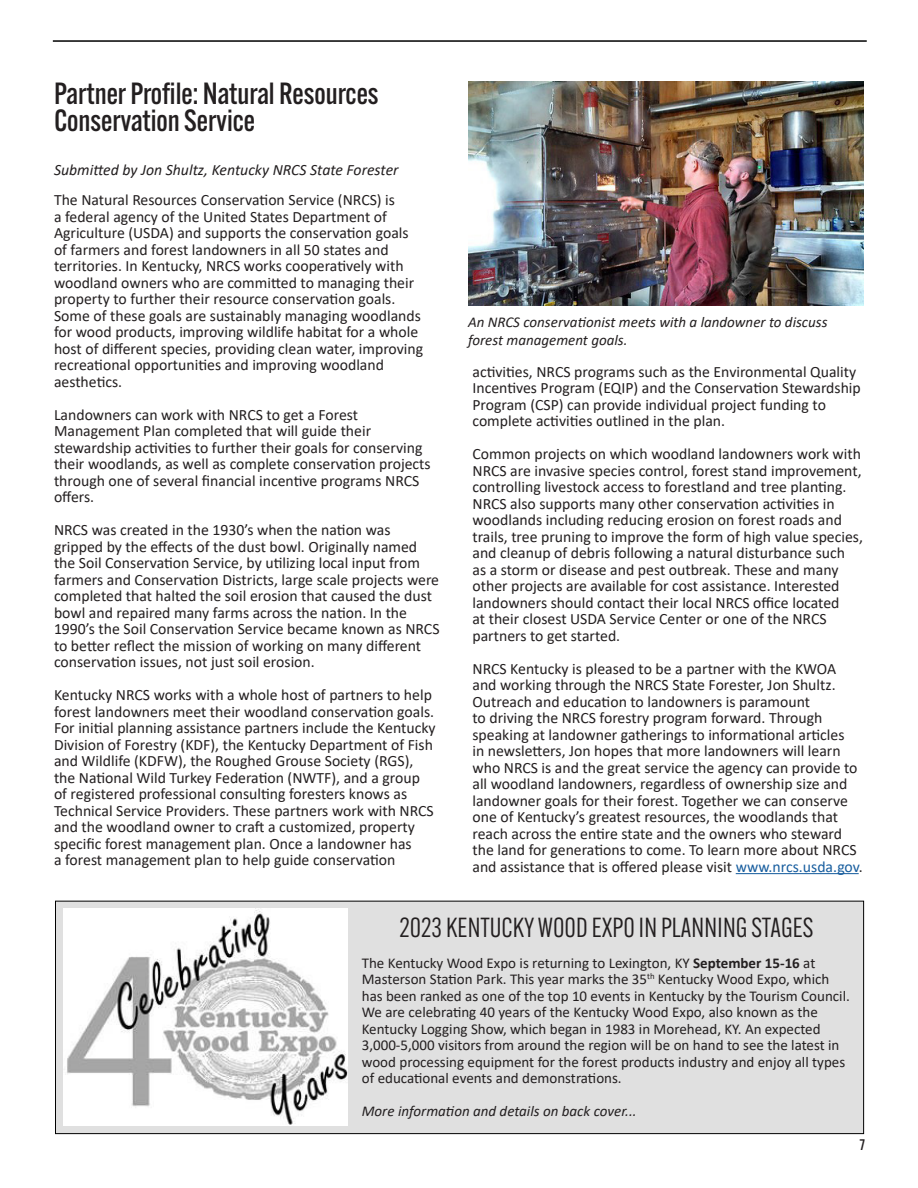
<style>
.page{position:relative;width:918px;height:1188px;background:#fff}
.page>*{position:absolute;margin:0;border:0;box-sizing:border-box;transform-origin:0 0}
.t1{font:500 30px/27px "Alternate Gothic ATF";color:#231f20}
.t2{font:27px "Alternate Gothic ATF";color:#231f20}
.t3{font:15.75px/16.5px "Calibri";color:#231f20}
.t4{font:italic 15.75px "Calibri";color:#231f20}
.t5{font:15px/16.5px "Calibri";color:#231f20}
.t6{font:italic 15px/18px "Calibri";color:#231f20}
.t7{font:500 15px "Alternate Gothic ATF";color:#231f20}
.s1{color:#175d9e}
.s2{font-weight:700}
</style>
<div class="page">
<div style="left:55px;top:901px;width:809px;height:233px;background:#e0e0e0;border:1px solid #000"></div>
<hr style="left:736px;top:873px;width:123px;height:1px;background:#175d9e">
<hr style="left:53px;top:40px;width:814px;height:2px;background:#000">
<img style="left:468px;top:81px;width:396px;height:224px">
<img style="left:64px;top:908px;width:284px;height:217px">
<p class="t1" style="left:54px;top:79px;width:326px">Partner Profile: Natural Resources<br>Conservation Service</p>
<p class="t4" style="left:54px;top:159px;width:346px">Submitted by Jon Shultz, Kentucky NRCS State Forester</p>
<p class="t3" style="left:54px;top:191px;width:371px">The Natural Resources Conservation Service (NRCS) is<br>a federal agency of the United States Department of Agriculture (USDA) and supports the conservation goals of farmers and forest landowners in all 50 states and territories. In Kentucky, NRCS works cooperatively with woodland owners who are committed to managing their property to further their resource conservation goals.<br>Some of these goals are sustainably managing woodlands for wood products, improving wildlife habitat for a whole host of different species, providing clean water, improving recreational opportunities and improving woodland aesthetics.</p>
<p class="t3" style="left:54px;top:406px;width:378px">Landowners can work with NRCS to get a Forest Management Plan completed that will guide their stewardship activities to further their goals for conserving their woodlands, as well as complete conservation projects through one of several financial incentive programs NRCS offers.</p>
<p class="t3" style="left:54px;top:521px;width:387px">NRCS was created in the 1930’s when the nation was gripped by the effects of the dust bowl. Originally named the Soil Conservation Service, by utilizing local input from farmers and Conservation Districts, large scale projects were completed that halted the soil erosion that caused the dust bowl and repaired many farms across the nation. In the 1990’s the Soil Conservation Service became known as NRCS to better reflect the mission of working on many different conservation issues, not just soil erosion.</p>
<p class="t3" style="left:54px;top:686px;width:383px">Kentucky NRCS works with a whole host of partners to help forest landowners meet their woodland conservation goals.<br>For initial planning assistance partners include the Kentucky Division of Forestry (KDF), the Kentucky Department of Fish and Wildlife (KDFW), the Roughed Grouse Society (RGS), the National Wild Turkey Federation (NWTF), and a group of registered professional consulting foresters knows as Technical Service Providers. These partners work with NRCS and the woodland owner to craft a customized, property specific forest management plan. Once a landowner has<br>a forest management plan to help guide conservation</p>
<p class="t6" style="left:468px;top:312px;width:361px">An NRCS conservationist meets with a landowner to discuss forest management goals.</p>
<p class="t3" style="left:472px;top:363px;width:390px">activities, NRCS programs such as the Environmental Quality Incentives Program (EQIP) and the Conservation Stewardship Program (CSP) can provide individual project funding to complete activities outlined in the plan.</p>
<p class="t3" style="left:472px;top:445px;width:392px">Common projects on which woodland landowners work with NRCS are invasive species control, forest stand improvement, controlling livestock access to forestland and tree planting.<br>NRCS also supports many other conservation activities in woodlands including reducing erosion on forest roads and trails, tree pruning to improve the form of high value species, and cleanup of debris following a natural disturbance such<br>as a storm or disease and pest outbreak. These and many other projects are available for cost assistance. Interested landowners should contact their local NRCS office located<br>at their closest USDA Service Center or one of the NRCS partners to get started.</p>
<p class="t3" style="left:472px;top:660px;width:392px">NRCS Kentucky is pleased to be a partner with the KWOA and working through the NRCS State Forester, Jon Shultz.<br>Outreach and education to landowners is paramount<br>to driving the NRCS forestry program forward. Through speaking at landowner gatherings to informational articles<br>in newsletters, Jon hopes that more landowners will learn who NRCS is and the great service the agency can provide to all woodland landowners, regardless of ownership size and landowner goals for their forest. Together we can conserve one of Kentucky’s greatest resources, the woodlands that reach across the entire state and the owners who steward the land for generations to come. To learn more about NRCS and assistance that is offered please visit <span class="s1">www.nrcs.usda.gov</span>.</p>
<p class="t2" style="left:400px;top:911px;width:415px">2023 KENTUCKY WOOD EXPO IN PLANNING STAGES</p>
<p class="t5" style="left:362px;top:954px;width:490px">The Kentucky Wood Expo is returning to Lexington, KY <span class="s2">September 15-16</span> at Masterson Station Park. This year marks the 35<sup>th</sup> Kentucky Wood Expo, which has been ranked as one of the top 10 events in Kentucky by the Tourism Council.<br>We are celebrating 40 years of the Kentucky Wood Expo, also known as the Kentucky Logging Show, which began in 1983 in Morehead, KY. An expected 3,000-5,000 visitors from around the region will be on hand to see the latest in wood processing equipment for the forest products industry and enjoy all types of educational events and demonstrations.</p>
<p class="t6" style="left:362px;top:1102px;width:276px">More information and details on back cover...</p>
<p class="t7" style="left:860px;top:1136px;width:7px">7</p>
</div>
